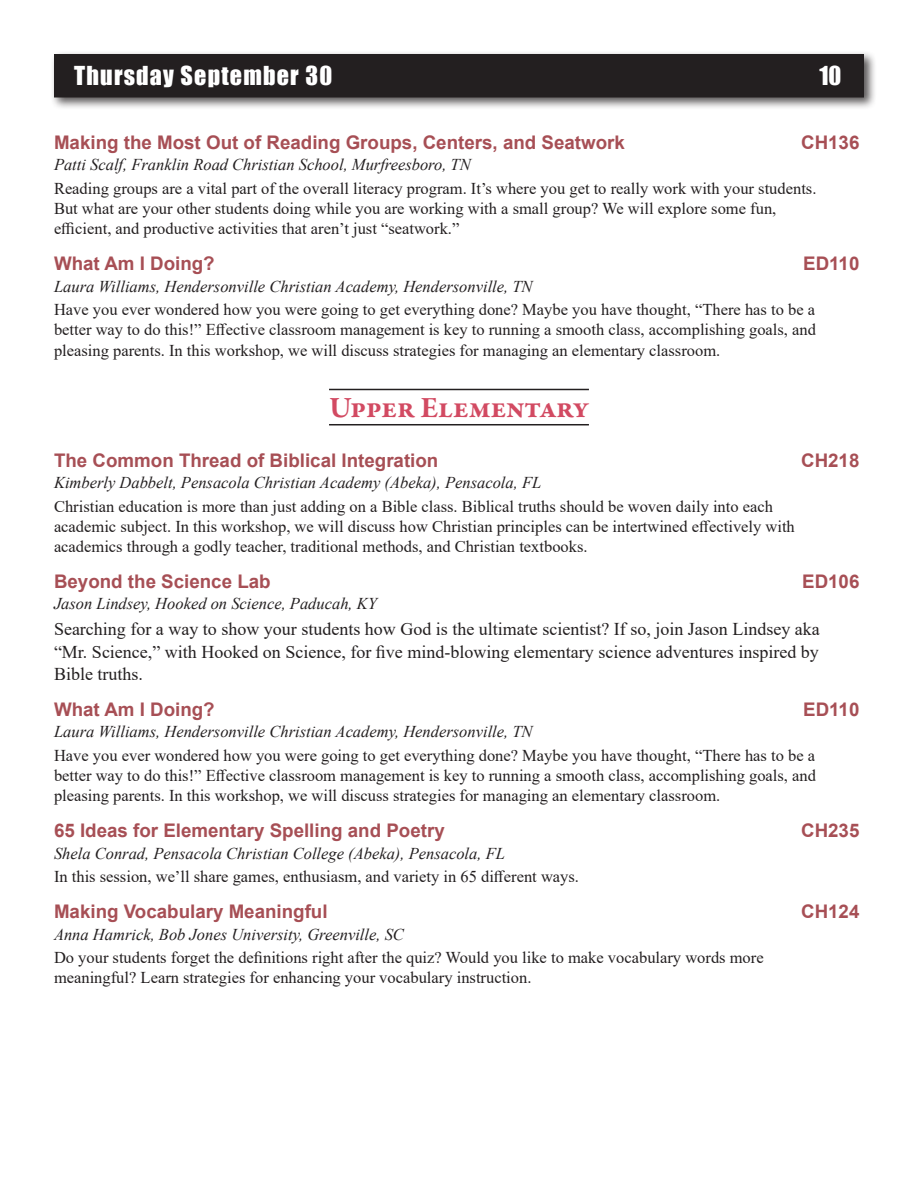
<style>
.page{position:relative;width:918px;height:1188px;background:#fff}
.page>*{position:absolute;margin:0;border:0;box-sizing:border-box;transform-origin:0 0}
.WD_General_Secondary{font:700 30px "Garamond Premr Pro";letter-spacing:-.01em;color:#d24a62}
.t1{font:24px "Impact";letter-spacing:.05em;color:#fff}
.WD_Workshop_Titles{font:700 18.75px "Arial";color:#a74f55}
.Workshop_Speakers_Li{font:18px/22.5px "Times New Roman";color:#231f20;text-align:justify}
.WD_Body_Copy{font:16.5px/20.2px "Times New Roman";color:#231f20}
.WD_Speakers{font:italic 16.5px "Times New Roman";color:#231f20}
</style>
<div class="page">
<div style="left:51px;top:51px;width:826px;height:59px;background:#231f20;opacity:.75"></div>
<div style="left:55px;top:55px;width:808px;height:42px;background:#231f20"></div>
<div style="left:54px;top:54px;width:810px;height:44px;border:2px solid #231f20"></div>
<hr style="left:329px;top:389px;width:260px;height:1px;background:#231f20">
<hr style="left:329px;top:424px;width:260px;height:1px;background:#231f20">
<h2 class="t1" style="left:74px;top:57px;width:259px">Thursday September 30</h2>
<h2 class="t1" style="left:819px;top:57px;width:24px">10</h2>
<p class="WD_Workshop_Titles" style="left:54px;top:129px;width:572px">Making the Most Out of Reading Groups, Centers, and Seatwork</p>
<p class="WD_Workshop_Titles" style="left:801px;top:129px;width:60px">CH136</p>
<p class="WD_Speakers" style="left:54px;top:154px;width:418px">Patti Scalf, Franklin Road Christian School, Murfreesboro, TN</p>
<p class="WD_Body_Copy" style="left:54px;top:178px;width:764px">Reading groups are a vital part of the overall literacy program. It’s where you get to really work with your students.<br>But what are your other students doing while you are working with a small group? We will explore some fun, efficient, and productive activities that aren’t just “seatwork.”</p>
<p class="WD_Workshop_Titles" style="left:54px;top:251px;width:162px">What Am I Doing?</p>
<p class="WD_Workshop_Titles" style="left:803px;top:251px;width:58px">ED110</p>
<p class="WD_Speakers" style="left:54px;top:275px;width:480px">Laura Williams, Hendersonville Christian Academy, Hendersonville, TN</p>
<p class="WD_Body_Copy" style="left:54px;top:299px;width:764px;text-align:justify">Have you ever wondered how you were going to get everything done? Maybe you have thought, “There has to be a better way to do this!” Effective classroom management is key to running a smooth class, accomplishing goals, and pleasing parents. In this workshop, we will discuss strategies for managing an elementary classroom.</p>
<p class="WD_General_Secondary" style="left:329px;top:389px;width:261px">Upper Elementary</p>
<p class="WD_Workshop_Titles" style="left:54px;top:447px;width:386px">The Common Thread of Biblical Integration</p>
<p class="WD_Workshop_Titles" style="left:801px;top:447px;width:60px">CH218</p>
<p class="WD_Speakers" style="left:54px;top:471px;width:489px">Kimberly Dabbelt, Pensacola Christian Academy (Abeka), Pensacola, FL</p>
<p class="WD_Body_Copy" style="left:54px;top:495px;width:742px">Christian education is more than just adding on a Bible class. Biblical truths should be woven daily into each academic subject. In this workshop, we will discuss how Christian principles can be intertwined effectively with academics through a godly teacher, traditional methods, and Christian textbooks.</p>
<p class="WD_Workshop_Titles" style="left:54px;top:568px;width:218px">Beyond the Science Lab</p>
<p class="WD_Workshop_Titles" style="left:802px;top:568px;width:59px">ED106</p>
<p class="WD_Speakers" style="left:54px;top:593px;width:325px">Jason Lindsey, Hooked on Science, Paducah, KY</p>
<p class="Workshop_Speakers_Li" style="left:54px;top:617px;width:767px">Searching for a way to show your students how God is the ultimate scientist? If so, join Jason Lindsey aka “Mr. Science,” with Hooked on Science, for five mind-blowing elementary science adventures inspired by Bible truths.</p>
<p class="WD_Workshop_Titles" style="left:54px;top:696px;width:162px">What Am I Doing?</p>
<p class="WD_Workshop_Titles" style="left:803px;top:696px;width:58px">ED110</p>
<p class="WD_Speakers" style="left:54px;top:721px;width:480px">Laura Williams, Hendersonville Christian Academy, Hendersonville, TN</p>
<p class="WD_Body_Copy" style="left:54px;top:745px;width:764px;text-align:justify">Have you ever wondered how you were going to get everything done? Maybe you have thought, “There has to be a better way to do this!” Effective classroom management is key to running a smooth class, accomplishing goals, and pleasing parents. In this workshop, we will discuss strategies for managing an elementary classroom.</p>
<p class="WD_Workshop_Titles" style="left:54px;top:818px;width:392px">65 Ideas for Elementary Spelling and Poetry</p>
<p class="WD_Workshop_Titles" style="left:801px;top:818px;width:60px">CH235</p>
<p class="WD_Speakers" style="left:54px;top:842px;width:452px">Shela Conrad, Pensacola Christian College (Abeka), Pensacola, FL</p>
<p class="WD_Body_Copy" style="left:54px;top:866px;width:527px">In this session, we’ll share games, enthusiasm, and variety in 65 different ways.</p>
<p class="WD_Workshop_Titles" style="left:54px;top:898px;width:275px">Making Vocabulary Meaningful</p>
<p class="WD_Workshop_Titles" style="left:801px;top:898px;width:60px">CH124</p>
<p class="WD_Speakers" style="left:54px;top:923px;width:351px">Anna Hamrick, Bob Jones University, Greenville, SC</p>
<p class="WD_Body_Copy" style="left:54px;top:947px;width:711px">Do your students forget the definitions right after the quiz? Would you like to make vocabulary words more meaningful? Learn strategies for enhancing your vocabulary instruction.</p>
</div>
